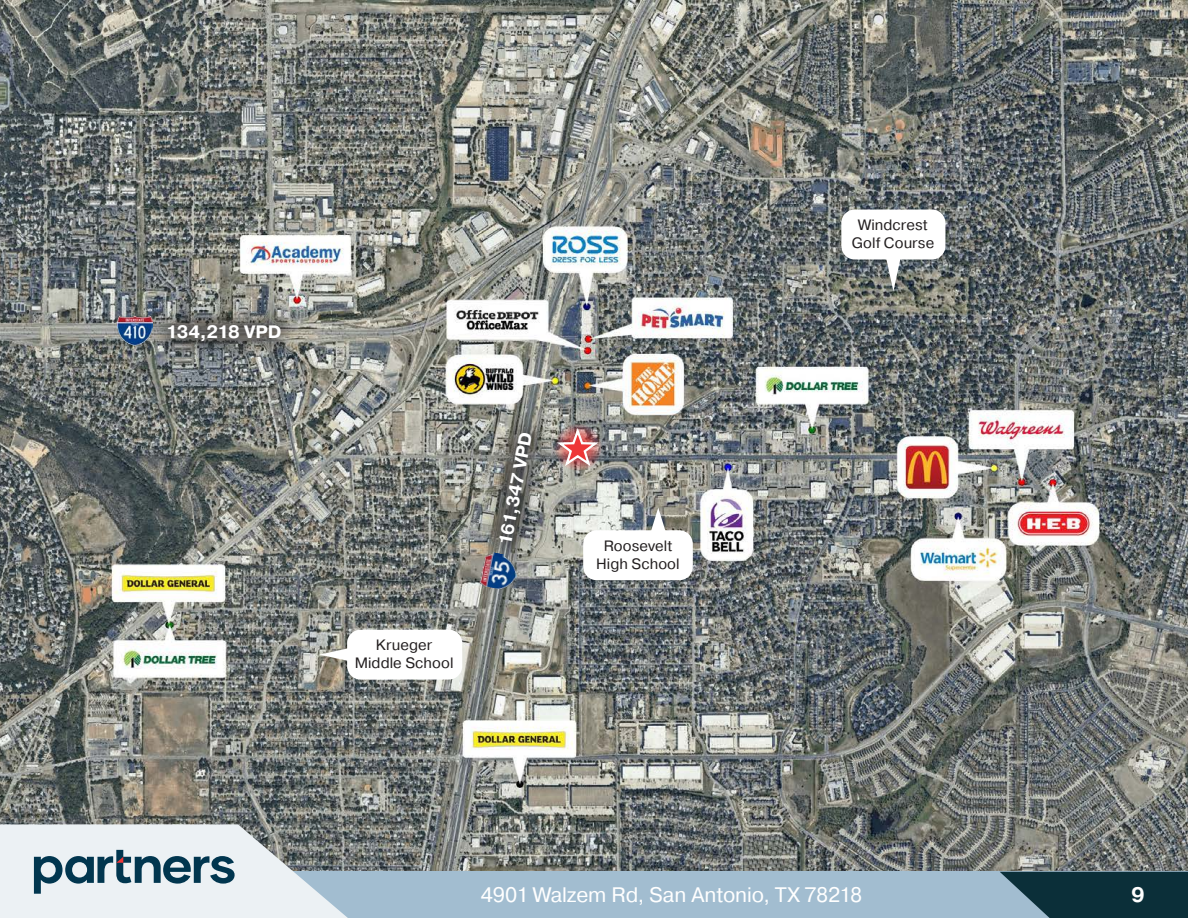
<style>
.page{position:relative;width:1188px;height:918px;background:#fff}
.page>*{position:absolute;margin:0;border:0;box-sizing:border-box;transform-origin:0 0}
.Page_Header{font:21px "Pragmatica";letter-spacing:-.005em;color:#fff}
.t1{font:700 21px "Pragmatica";color:#fff}
.TOC_SubEntry{font:700 18px "Pragmatica";letter-spacing:-.025em;color:#fff}
.TOC_SubEntry-2{font:15px/18px "Pragmatica";letter-spacing:.005em;color:#231f20;text-align:center}
</style>
<div class="page">
<img style="left:0;top:0;width:1188px;height:872px">
<div style="left:0;top:872px;width:1188px;height:46px;background:#a2bdd0"></div>
<svg style="left:0;top:824px;width:380px;height:94px"></svg>
<svg style="left:1000px;top:872px;width:188px;height:46px"></svg>
<svg style="left:651px;top:508px;width:15px;height:22px"></svg>
<div style="left:583px;top:530px;width:110px;height:50px;background:#fff;border-radius:14px"></div>
<svg style="left:320px;top:647px;width:27px;height:15px"></svg>
<div style="left:347px;top:630px;width:115px;height:50px;background:#fff;border-radius:13px"></div>
<svg style="left:886px;top:260px;width:15px;height:31px"></svg>
<div style="left:841px;top:210px;width:104px;height:50px;background:#fff;border-radius:14px"></div>
<div style="left:479px;top:412px;width:73px;height:151px;background:#231f20;opacity:.75"></div>
<div style="left:148px;top:304px;width:153px;height:57px;background:#231f20;opacity:.75"></div>
<img style="left:479px;top:551px;width:41px;height:41px">
<img style="left:118px;top:317px;width:35px;height:28px">
<svg style="left:553px;top:423px;width:49px;height:48px"></svg>
<img style="left:554px;top:428px;width:48px;height:41px">
<p class="TOC_SubEntry" style="left:166px;top:320px;width:117px">134,218 VPD</p>
<p class="TOC_SubEntry-2" style="left:355px;top:637px;width:100px">Krueger<br>Middle School</p>
<p class="TOC_SubEntry" style="left:493px;top:543px;width:116px;rotate:-79deg">161,347 VPD</p>
<p class="TOC_SubEntry-2" style="left:596px;top:537px;width:85px">Roosevelt<br>High School</p>
<p class="TOC_SubEntry-2" style="left:852px;top:216px;width:84px">Windcrest<br>Golf Course</p>
<p class="Page_Header" style="left:481px;top:882px;width:383px">4901 Walzem Rd, San Antonio, TX 78218</p>
<p class="t1" style="left:1131px;top:880px;width:15px">99</p>
</div>
